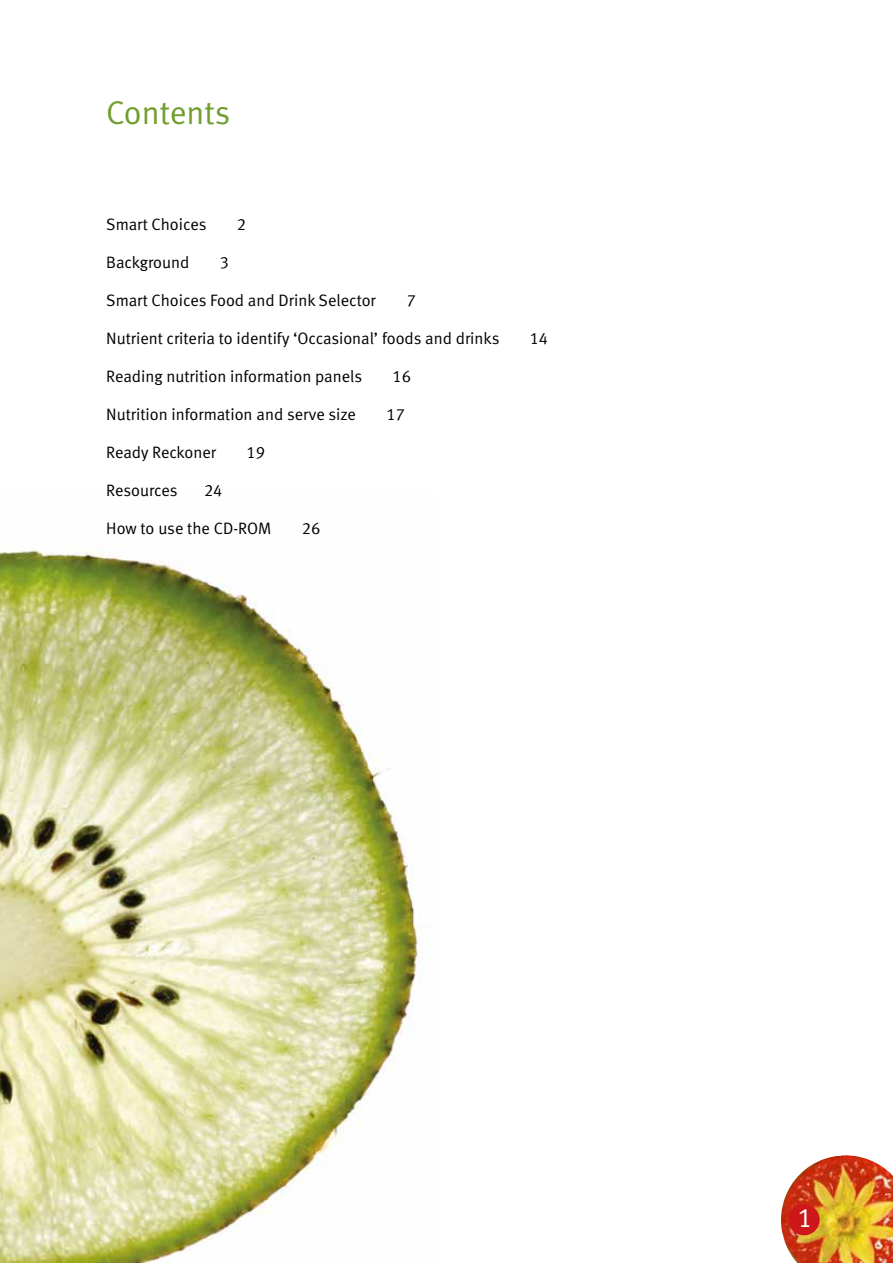
<style>
.page{position:relative;width:893px;height:1263px;background:#fff}
.page>*{position:absolute;margin:0;border:0;box-sizing:border-box;transform-origin:0 0}
.t1{font:33px "Meta Normal LF";color:#729d2f}
.t2{font:27px "Meta Normal LF";color:#fff}
.t3{font:16.5px "Meta Normal LF";color:#000}
</style>
<div class="page">
<img style="left:781px;top:1155px;width:112px;height:108px">
<div style="left:788px;top:1204px;width:32px;height:31px;background:#cd171a;border-radius:50%"></div>
<img style="left:0;top:545px;width:429px;height:718px">
<h1 class="t1" style="left:106px;top:93px;width:126px">Contents</h1>
<p class="t3" style="left:106px;top:215px;width:102px">Smart Choices</p>
<p class="t3" style="left:237px;top:215px;width:11px">2</p>
<p class="t3" style="left:106px;top:253px;width:85px">Background</p>
<p class="t3" style="left:220px;top:253px;width:11px">3</p>
<p class="t3" style="left:106px;top:291px;width:271px">Smart Choices Food and Drink Selector</p>
<p class="t3" style="left:407px;top:291px;width:11px">7</p>
<p class="t3" style="left:106px;top:329px;width:395px">Nutrient criteria to identify ‘Occasional’ foods and drinks</p>
<p class="t3" style="left:530px;top:329px;width:20px">14</p>
<p class="t3" style="left:106px;top:367px;width:257px">Reading nutrition information panels</p>
<p class="t3" style="left:392px;top:367px;width:20px">16</p>
<p class="t3" style="left:106px;top:405px;width:251px">Nutrition information and serve size</p>
<p class="t3" style="left:386px;top:405px;width:20px">17</p>
<p class="t3" style="left:106px;top:443px;width:111px">Ready Reckoner</p>
<p class="t3" style="left:246px;top:443px;width:20px">19</p>
<p class="t3" style="left:106px;top:481px;width:73px">Resources</p>
<p class="t3" style="left:204px;top:481px;width:20px">24</p>
<p class="t3" style="left:106px;top:519px;width:167px">How to use the CD-ROM</p>
<p class="t3" style="left:302px;top:519px;width:20px">26</p>
<h2 class="t2" style="left:797px;top:1202px;width:17px">1</h2>
</div>
